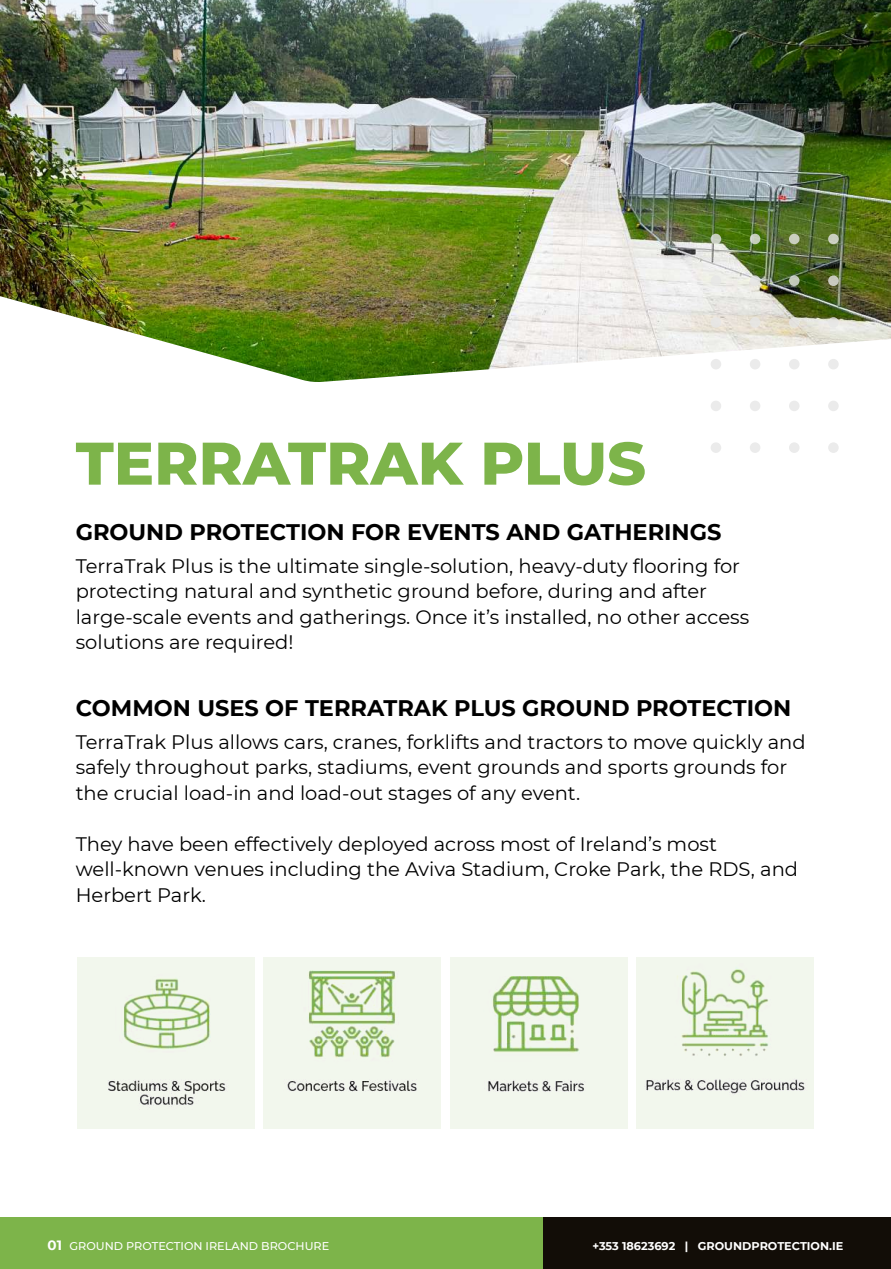
<style>
.page{position:relative;width:891px;height:1269px;background:#fff}
.page>*{position:absolute;margin:0;border:0;box-sizing:border-box;transform-origin:0 0}
.t1{font:800 60px "Montserrat";color:#7db44a}
.t2{font:700 22.5px "Montserrat";color:#000}
.t3{font:19.5px/25.5px "Montserrat";color:#000}
.t4{font:500 11.25px "Montserrat";color:#fff}
.t5{font:700 11.25px "Montserrat";color:#fff}
.s1{font-weight:700;font-size:13.5px}
</style>
<div class="page">
<div style="left:0;top:1217px;width:550px;height:52px;background:#7db44a"></div>
<div style="left:543px;top:1217px;width:348px;height:52px;background:#120d07"></div>
<div style="left:450px;top:958px;width:177px;height:171px;background:#f2f7ed"></div>
<div style="left:636px;top:958px;width:177px;height:171px;background:#f2f7ed"></div>
<img style="left:78px;top:958px;width:177px;height:171px">
<img style="left:264px;top:958px;width:177px;height:171px">
<img style="left:488px;top:976px;width:97px;height:116px">
<img style="left:644px;top:969px;width:161px;height:125px">
<img style="left:0;top:0;width:891px;height:382px">
<svg style="left:711px;top:234px;width:10px;height:10px"></svg>
<div style="left:711px;top:275px;width:10px;height:11px;background:#e6e6e6;border-radius:50%"></div>
<div style="left:711px;top:317px;width:10px;height:11px;background:#e6e6e6;border-radius:50%"></div>
<div style="left:711px;top:359px;width:10px;height:10px;background:#e6e6e6;border-radius:50%"></div>
<div style="left:711px;top:401px;width:10px;height:10px;background:#e6e6e6;border-radius:50%"></div>
<div style="left:711px;top:442px;width:10px;height:11px;background:#e6e6e6;border-radius:50%"></div>
<svg style="left:750px;top:234px;width:10px;height:10px"></svg>
<div style="left:750px;top:275px;width:10px;height:11px;background:#e6e6e6;border-radius:50%"></div>
<div style="left:750px;top:317px;width:10px;height:11px;background:#e6e6e6;border-radius:50%"></div>
<div style="left:750px;top:359px;width:10px;height:10px;background:#e6e6e6;border-radius:50%"></div>
<div style="left:750px;top:401px;width:10px;height:10px;background:#e6e6e6;border-radius:50%"></div>
<div style="left:750px;top:442px;width:10px;height:11px;background:#e6e6e6;border-radius:50%"></div>
<div style="left:789px;top:234px;width:11px;height:10px;background:#cacec0;border-radius:50%"></div>
<svg style="left:789px;top:275px;width:11px;height:11px"></svg>
<div style="left:789px;top:317px;width:11px;height:11px;background:#e4e3de;border-radius:50%"></div>
<div style="left:789px;top:359px;width:11px;height:10px;background:#e6e6e6;border-radius:50%"></div>
<div style="left:789px;top:401px;width:11px;height:10px;background:#e6e6e6;border-radius:50%"></div>
<div style="left:789px;top:442px;width:11px;height:11px;background:#e6e6e6;border-radius:50%"></div>
<div style="left:828px;top:234px;width:11px;height:10px;background:#c9cfc0;border-radius:50%"></div>
<svg style="left:828px;top:275px;width:11px;height:11px"></svg>
<svg style="left:828px;top:317px;width:11px;height:11px"></svg>
<div style="left:828px;top:359px;width:11px;height:10px;background:#e6e6e6;border-radius:50%"></div>
<div style="left:828px;top:401px;width:11px;height:10px;background:#e6e6e6;border-radius:50%"></div>
<div style="left:828px;top:442px;width:11px;height:11px;background:#e6e6e6;border-radius:50%"></div>
<h1 class="t1" style="left:76px;top:419px;width:572px">TERRATRAK PLUS</h1>
<p class="t2" style="left:76px;top:516px;width:647px">GROUND PROTECTION FOR EVENTS AND GATHERINGS</p>
<p class="t3" style="left:76px;top:552px;width:675px">TerraTrak Plus is the ultimate single-solution, heavy-duty flooring for protecting natural and synthetic ground before, during and after large-scale events and gatherings. Once it’s installed, no other access solutions are required!</p>
<p class="t2" style="left:76px;top:691px;width:717px">COMMON USES OF TERRATRAK PLUS GROUND PROTECTION</p>
<p class="t3" style="left:76px;top:728px;width:732px">TerraTrak Plus allows cars, cranes, forklifts and tractors to move quickly and safely throughout parks, stadiums, event grounds and sports grounds for the crucial load-in and load-out stages of any event.</p>
<p class="t3" style="left:76px;top:830px;width:724px">They have been effectively deployed across most of Ireland’s most well-known venues including the Aviva Stadium, Croke Park, the RDS, and<br>Herbert Park.</p>
<p class="t4" style="left:48px;top:1238px;width:283px"><span class="s1">01</span> GROUND PROTECTION IRELAND BROCHURE</p>
<p class="t5" style="left:593px;top:1238px;width:252px">+353 18623692 | GROUNDPROTECTION.IE</p>
</div>
